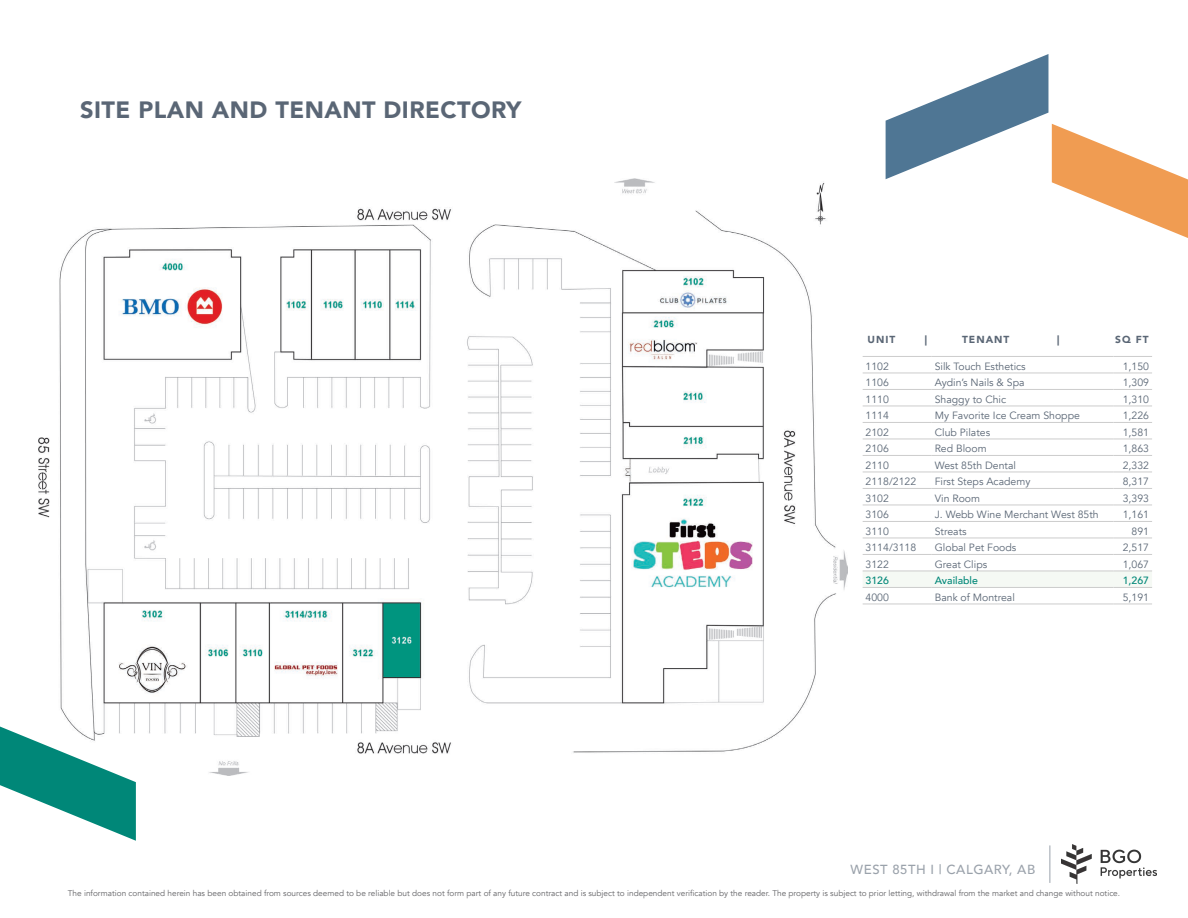
<style>
.page{position:relative;width:1188px;height:918px;background:#fff}
.page>*{position:absolute;margin:0;border:0;box-sizing:border-box;transform-origin:0 0}
.t1{font:900 23.62px "Avenir";letter-spacing:.02em;color:#5a6675}
.t2{font:500 13.12px "Avenir";letter-spacing:.04em;color:#5a6675}
.t3{font:10.5px "Avenir";color:#5a6675}
.t4{font:500 10.5px "Avenir";color:#008778}
.t5{font:900 10.2px "Avenir";letter-spacing:.1em;color:#5a6675}
.t6{font:8.25px "Avenir";color:#636366}
</style>
<div class="page">
<img style="left:1061px;top:844px;width:95px;height:40px">
<hr style="left:1050px;top:845px;width:1px;height:38px;background:#5a6675">
<img style="left:39px;top:179px;width:808px;height:596px">
<svg style="left:0;top:727px;width:136px;height:114px"></svg>
<svg style="left:886px;top:54px;width:302px;height:184px"></svg>
<div style="left:863px;top:572px;width:289px;height:15px;background:#f5f9f4"></div>
<hr style="left:863px;top:356px;width:69px;height:1px;background:#ccc">
<hr style="left:932px;top:356px;width:181px;height:1px;background:#ccc">
<hr style="left:1113px;top:356px;width:39px;height:1px;background:#ccc">
<hr style="left:863px;top:373px;width:69px;height:1px;background:#ccc">
<hr style="left:932px;top:373px;width:181px;height:1px;background:#ccc">
<hr style="left:1113px;top:373px;width:39px;height:1px;background:#ccc">
<hr style="left:863px;top:389px;width:69px;height:1px;background:#ccc">
<hr style="left:932px;top:389px;width:181px;height:1px;background:#ccc">
<hr style="left:1113px;top:389px;width:39px;height:1px;background:#ccc">
<hr style="left:863px;top:406px;width:69px;height:1px;background:#ccc">
<hr style="left:932px;top:406px;width:181px;height:1px;background:#ccc">
<hr style="left:1113px;top:406px;width:39px;height:1px;background:#ccc">
<hr style="left:863px;top:422px;width:69px;height:1px;background:#ccc">
<hr style="left:932px;top:422px;width:181px;height:1px;background:#ccc">
<hr style="left:1113px;top:422px;width:39px;height:1px;background:#ccc">
<hr style="left:863px;top:439px;width:69px;height:1px;background:#ccc">
<hr style="left:932px;top:439px;width:181px;height:1px;background:#ccc">
<hr style="left:1113px;top:439px;width:39px;height:1px;background:#ccc">
<hr style="left:863px;top:455px;width:69px;height:1px;background:#ccc">
<hr style="left:932px;top:455px;width:181px;height:1px;background:#ccc">
<hr style="left:1113px;top:455px;width:39px;height:1px;background:#ccc">
<hr style="left:863px;top:472px;width:69px;height:1px;background:#ccc">
<hr style="left:932px;top:472px;width:181px;height:1px;background:#ccc">
<hr style="left:1113px;top:472px;width:39px;height:1px;background:#ccc">
<hr style="left:863px;top:488px;width:69px;height:1px;background:#ccc">
<hr style="left:932px;top:488px;width:181px;height:1px;background:#ccc">
<hr style="left:1113px;top:488px;width:39px;height:1px;background:#ccc">
<hr style="left:863px;top:505px;width:69px;height:1px;background:#ccc">
<hr style="left:932px;top:505px;width:181px;height:1px;background:#ccc">
<hr style="left:1113px;top:505px;width:39px;height:1px;background:#ccc">
<hr style="left:863px;top:521px;width:69px;height:1px;background:#ccc">
<hr style="left:932px;top:521px;width:181px;height:1px;background:#ccc">
<hr style="left:1113px;top:521px;width:39px;height:1px;background:#ccc">
<hr style="left:863px;top:538px;width:69px;height:1px;background:#ccc">
<hr style="left:932px;top:538px;width:181px;height:1px;background:#ccc">
<hr style="left:1113px;top:538px;width:39px;height:1px;background:#ccc">
<hr style="left:863px;top:554px;width:69px;height:1px;background:#ccc">
<hr style="left:932px;top:554px;width:181px;height:1px;background:#ccc">
<hr style="left:1113px;top:554px;width:39px;height:1px;background:#ccc">
<hr style="left:863px;top:571px;width:69px;height:1px;background:#ccc">
<hr style="left:932px;top:571px;width:181px;height:1px;background:#ccc">
<hr style="left:1113px;top:571px;width:39px;height:1px;background:#ccc">
<hr style="left:863px;top:587px;width:69px;height:1px;background:#ccc">
<hr style="left:932px;top:587px;width:181px;height:1px;background:#ccc">
<hr style="left:1113px;top:587px;width:39px;height:1px;background:#ccc">
<hr style="left:863px;top:604px;width:69px;height:1px;background:#ccc">
<hr style="left:932px;top:604px;width:181px;height:1px;background:#ccc">
<hr style="left:1113px;top:604px;width:39px;height:1px;background:#ccc">
<p class="t1" style="left:80px;top:90px;width:443px">SITE PLAN AND TENANT DIRECTORY</p>
<p class="t5" style="left:868px;top:331px;width:29px">UNIT</p>
<p class="t5" style="left:925px;top:331px;width:4px">|</p>
<p class="t5" style="left:962px;top:331px;width:49px">TENANT</p>
<p class="t5" style="left:1057px;top:331px;width:4px">|</p>
<p class="t5" style="left:1115px;top:331px;width:35px">SQ FT</p>
<p class="t3" style="left:866px;top:360px;width:25px">1102</p>
<p class="t3" style="left:935px;top:360px;width:93px">Silk Touch Esthetics</p>
<p class="t3" style="left:1123px;top:360px;width:28px">1,150</p>
<p class="t3" style="left:866px;top:377px;width:25px">1106</p>
<p class="t3" style="left:935px;top:377px;width:91px">Aydin’s Nails &amp; Spa</p>
<p class="t3" style="left:1123px;top:377px;width:28px">1,309</p>
<p class="t3" style="left:866px;top:393px;width:25px">1110</p>
<p class="t3" style="left:935px;top:393px;width:73px">Shaggy to Chic</p>
<p class="t3" style="left:1123px;top:393px;width:28px">1,310</p>
<p class="t3" style="left:866px;top:410px;width:25px">1114</p>
<p class="t3" style="left:935px;top:410px;width:147px">My Favorite Ice Cream Shoppe</p>
<p class="t3" style="left:1123px;top:410px;width:28px">1,226</p>
<p class="t3" style="left:866px;top:426px;width:25px">2102</p>
<p class="t3" style="left:935px;top:426px;width:57px">Club Pilates</p>
<p class="t3" style="left:1123px;top:426px;width:28px">1,581</p>
<p class="t3" style="left:866px;top:443px;width:25px">2106</p>
<p class="t3" style="left:935px;top:443px;width:53px">Red Bloom</p>
<p class="t3" style="left:1123px;top:443px;width:28px">1,863</p>
<p class="t3" style="left:866px;top:459px;width:25px">2110</p>
<p class="t3" style="left:935px;top:459px;width:83px">West 85th Dental</p>
<p class="t3" style="left:1123px;top:459px;width:28px">2,332</p>
<p class="t3" style="left:866px;top:476px;width:52px">2118/2122</p>
<p class="t3" style="left:935px;top:476px;width:97px">First Steps Academy</p>
<p class="t3" style="left:1123px;top:476px;width:28px">8,317</p>
<p class="t3" style="left:866px;top:492px;width:25px">3102</p>
<p class="t3" style="left:935px;top:492px;width:47px">Vin Room</p>
<p class="t3" style="left:1123px;top:492px;width:28px">3,393</p>
<p class="t3" style="left:866px;top:509px;width:25px">3106</p>
<p class="t3" style="left:935px;top:509px;width:165px">J. Webb Wine Merchant West 85th</p>
<p class="t3" style="left:1123px;top:509px;width:28px">1,161</p>
<p class="t3" style="left:866px;top:525px;width:25px">3110</p>
<p class="t3" style="left:935px;top:525px;width:33px">Streats</p>
<p class="t3" style="left:1132px;top:525px;width:19px">891</p>
<p class="t3" style="left:866px;top:542px;width:52px">3114/3118</p>
<p class="t3" style="left:935px;top:542px;width:83px">Global Pet Foods</p>
<p class="t3" style="left:1123px;top:542px;width:28px">2,517</p>
<p class="t3" style="left:866px;top:558px;width:25px">3122</p>
<p class="t3" style="left:935px;top:558px;width:54px">Great Clips</p>
<p class="t3" style="left:1123px;top:558px;width:28px">1,067</p>
<p class="t4" style="left:866px;top:572px;width:25px">3126</p>
<p class="t4" style="left:935px;top:572px;width:45px">Available</p>
<p class="t4" style="left:1123px;top:572px;width:28px">1,267</p>
<p class="t3" style="left:866px;top:591px;width:25px">4000</p>
<p class="t3" style="left:935px;top:591px;width:82px">Bank of Montreal</p>
<p class="t3" style="left:1123px;top:591px;width:28px">5,191</p>
<p class="t2" style="left:851px;top:858px;width:186px">WEST 85TH I | CALGARY, AB</p>
<p class="t6" style="left:68px;top:888px;width:1054px">The information contained herein has been obtained from sources deemed to be reliable but does not form part of any future contract and is subject to independent verification by the reader. The property is subject to prior letting, withdrawal from the market and change without notice.</p>
</div>
